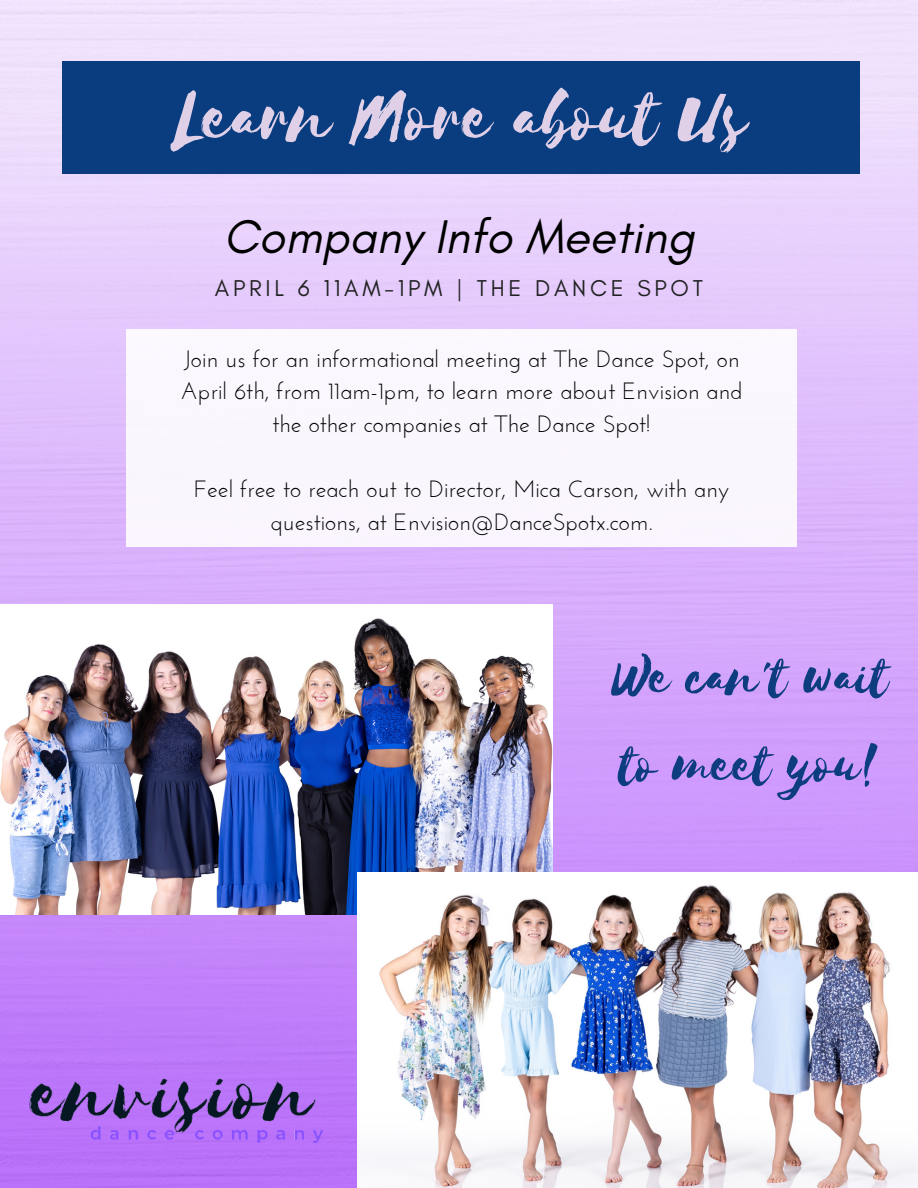
<style>
.page{position:relative;width:918px;height:1188px;background:#fff}
.page>*{position:absolute;margin:0;border:0;box-sizing:border-box;transform-origin:0 0}
.t1{font:85.65px "Selima";color:#dfd0e8}
.t2{font:63px/87.8px "Selima";color:#0d3d7f}
.t3{font:italic 48.15px "Glacial Indifference";color:#000}
.t4{font:23.55px/32.7px "Josefin Sans";color:#000;text-align:center}
.t5{font:23.4px "Glacial Indifference";letter-spacing:.16em;color:#222}
</style>
<div class="page">
<img style="left:0;top:0;width:918px;height:1188px">
<div style="left:63px;top:61px;width:797px;height:113px;background:#0a3d7f"></div>
<div style="left:127px;top:330px;width:670px;height:217px;background:#fbf6fe"></div>
<img style="left:0;top:604px;width:552px;height:311px">
<img style="left:358px;top:873px;width:560px;height:315px">
<img style="left:0;top:1030px;width:346px;height:133px">
<p class="t1" style="left:175px;top:70px;width:574px">Learn More about Us</p>
<p class="t3" style="left:224px;top:208px;width:472px">Company Info Meeting</p>
<p class="t5" style="left:215px;top:274px;width:490px">APRIL 6 11AM-1PM | THE DANCE SPOT</p>
<h2 class="t4" style="left:181px;top:344px;width:563px">Join us for an informational meeting at The Dance Spot, on<br>April 6th, from 11am-1pm, to learn more about Envision and the other companies at The Dance Spot!</h2>
<p class="t4" style="left:194px;top:475px;width:537px">Feel free to reach out to Director, Mica Carson, with any questions, at Envision@DanceSpotx.com.</p>
<p class="t2" style="left:613px;top:635px;width:278px">We can't wait to meet you!</p>
</div>
